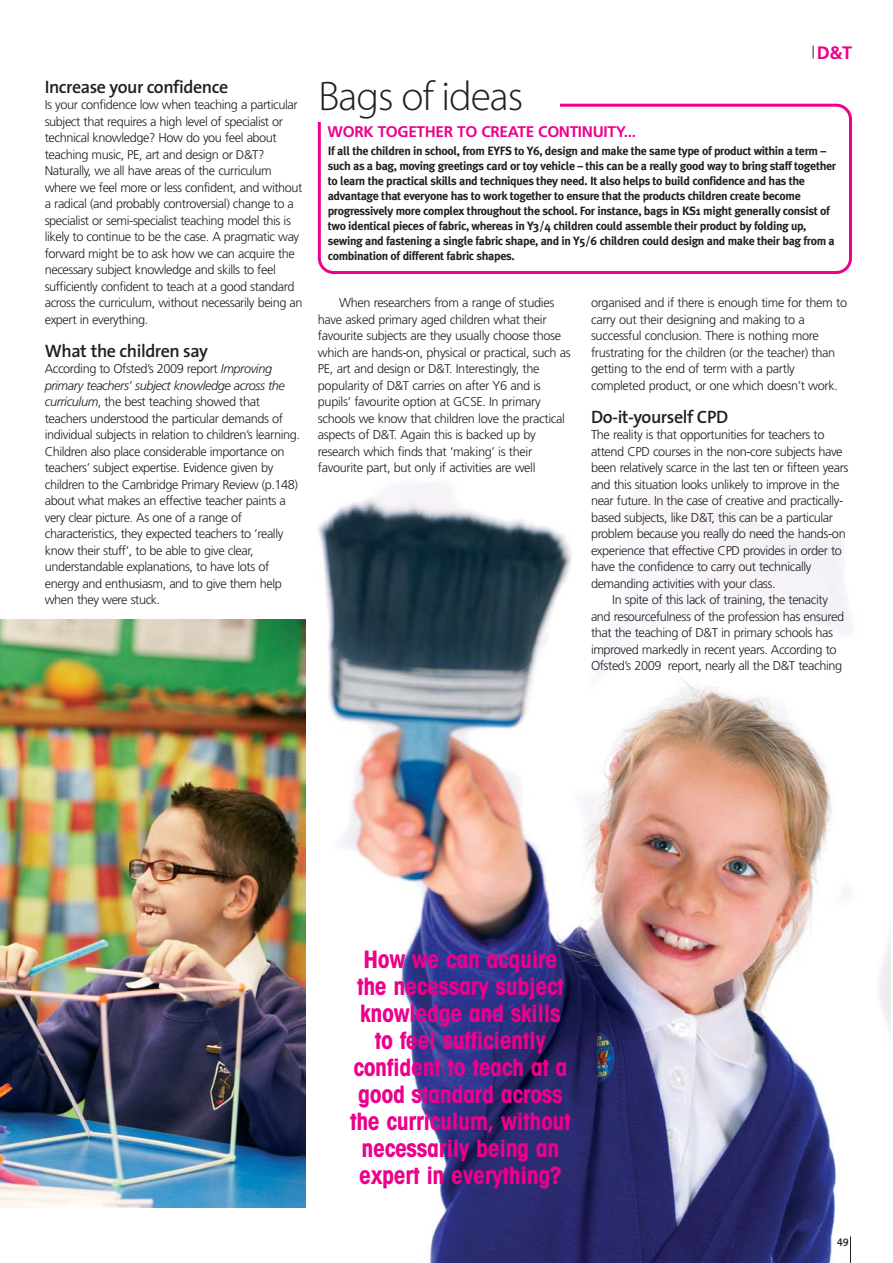
<style>
.page{position:relative;width:893px;height:1263px;background:#fff}
.page>*{position:absolute;margin:0;border:0;box-sizing:border-box;transform-origin:0 0}
.t1{font:300 41.55px "Myriad Pro";letter-spacing:-.025em;color:#231f20}
.t2{font:700 condensed 24px/27px "Avant Garde LT";letter-spacing:-.015em;color:#ec008c;text-align:center}
.t3{font:600 18px "The Sans";letter-spacing:-.025em;color:#231f20}
.t4{font:700 18px "Frutiger LT";color:#ec008c}
.t5{font:700 15.45px "Frutiger";letter-spacing:-.02em;color:#ec008c}
.t6{font:300 12.75px/16.5px "Frutiger";letter-spacing:-.035em;color:#231f20}
.t7{font:700 12px/15px "Meta Plus";letter-spacing:-.03em;color:#231f20}
.t8{font:600 10.5px "The Sans";color:#231f20}
.s1{font-style:italic}
</style>
<div class="page">
<img style="left:318px;top:484px;width:572px;height:778px">
<svg style="left:849px;top:1236px;width:1px;height:26px"></svg>
<svg style="left:812px;top:46px;width:1px;height:12px"></svg>
<svg style="left:318px;top:104px;width:533px;height:170px"></svg>
<div style="left:312px;top:90px;width:247px;height:32px;background:#fff"></div>
<img style="left:0;top:619px;width:305px;height:587px">
<h3 class="t3" style="left:45px;top:80px;width:185px">Increase your confidence</h3>
<p class="t6" style="left:45px;top:97px;width:259px">Is your confidence low when teaching a particular subject that requires a high level of specialist or technical knowledge? How do you feel about teaching music, PE, art and design or D&amp;T?<br>Naturally, we all have areas of the curriculum where we feel more or less confident, and without a radical (and probably controversial) change to a specialist or semi-specialist teaching model this is likely to continue to be the case. A pragmatic way forward might be to ask how we can acquire the necessary subject knowledge and skills to feel sufficiently confident to teach at a good standard across the curriculum, without necessarily being an expert in everything.</p>
<h3 class="t3" style="left:45px;top:344px;width:164px">What the children say</h3>
<p class="t6" style="left:45px;top:361px;width:257px">According to Ofsted’s 2009 report <span class="s1">Improving primary teachers’ subject knowledge across the curriculum</span>, the best teaching showed that teachers understood the particular demands of individual subjects in relation to children’s learning.<br>Children also place considerable importance on teachers’ subject expertise. Evidence given by children to the Cambridge Primary Review (p.148) about what makes an effective teacher paints a very clear picture. As one of a range of characteristics, they expected teachers to ‘really know their stuff’, to be able to give clear, understandable explanations, to have lots of energy and enthusiasm, and to give them help when they were stuck.</p>
<h1 class="t1" style="left:318px;top:80px;width:206px">Bags of ideas</h1>
<p class="t5" style="left:327px;top:125px;width:310px">WORK TOGETHER TO CREATE CONTINUITY...</p>
<h3 class="t4" style="left:816px;top:42px;width:37px">D&amp;T</h3>
<p class="t7" style="left:327px;top:144px;width:509px">If all the children in school, from EYFS to Y6, design and make the same type of product within a term – such as a bag, moving greetings card or toy vehicle – this can be a really good way to bring staff together to learn the practical skills and techniques they need. It also helps to build confidence and has the advantage that everyone has to work together to ensure that the products children create become progressively more complex throughout the school. For instance, bags in KS1 might generally consist of two identical pieces of fabric, whereas in Y3/4 children could assemble their product by folding up, sewing and fastening a single fabric shape, and in Y5/6 children could design and make their bag from a combination of different fabric shapes.</p>
<p class="t6" style="left:318px;top:295px;width:254px;text-indent:21px">When researchers from a range of studies have asked primary aged children what their favourite subjects are they usually choose those which are hands-on, physical or practical, such as PE, art and design or D&amp;T. Interestingly, the popularity of D&amp;T carries on after Y6 and is pupils’ favourite option at GCSE. In primary schools we know that children love the practical aspects of D&amp;T. Again this is backed up by research which finds that ‘making’ is their favourite part, but only if activities are well</p>
<p class="t6" style="left:590px;top:295px;width:257px">organised and if there is enough time for them to carry out their designing and making to a successful conclusion. There is nothing more frustrating for the children (or the teacher) than getting to the end of term with a partly completed product, or one which doesn’t work.</p>
<h3 class="t3" style="left:590px;top:410px;width:139px">Do-it-yourself CPD</h3>
<p class="t6" style="left:590px;top:427px;width:235px">The reality is that opportunities for teachers to</p>
<p class="t6" style="left:590px;top:444px;width:253px">attend CPD courses in the non-core subjects have</p>
<p class="t6" style="left:590px;top:460px;width:259px">been relatively scarce in the last ten or fifteen years</p>
<p class="t6" style="left:590px;top:477px;width:250px">and this situation looks unlikely to improve in the</p>
<p class="t6" style="left:590px;top:493px;width:254px">near future. In the case of creative and practically-</p>
<p class="t6" style="left:590px;top:510px;width:243px">based subjects, like D&amp;T, this can be a particular</p>
<p class="t6" style="left:590px;top:526px;width:256px">problem because you really do need the hands-on</p>
<p class="t6" style="left:590px;top:543px;width:252px">experience that effective CPD provides in order to</p>
<p class="t6" style="left:590px;top:559px;width:222px">have the confidence to carry out technically</p>
<p class="t6" style="left:590px;top:576px;width:186px">demanding activities with your class.</p>
<p class="t6" style="left:612px;top:592px;width:217px">In spite of this lack of training, the tenacity</p>
<p class="t6" style="left:590px;top:609px;width:254px">and resourcefulness of the profession has ensured</p>
<p class="t6" style="left:590px;top:625px;width:243px">that the teaching of D&amp;T in primary schools has</p>
<p class="t6" style="left:590px;top:642px;width:247px">improved markedly in recent years. According to</p>
<p class="t6" style="left:590px;top:658px;width:252px">Ofsted’s 2009 report, nearly all the D&amp;T teaching</p>
<h2 class="t2" style="left:350px;top:948px;width:222px">How we can acquire the necessary subject knowledge and skills to feel sufficiently confident to teach at a good standard across the curriculum, without necessarily being an expert in everything?</h2>
<p class="t8" style="left:836px;top:1236px;width:13px">49</p>
</div>
